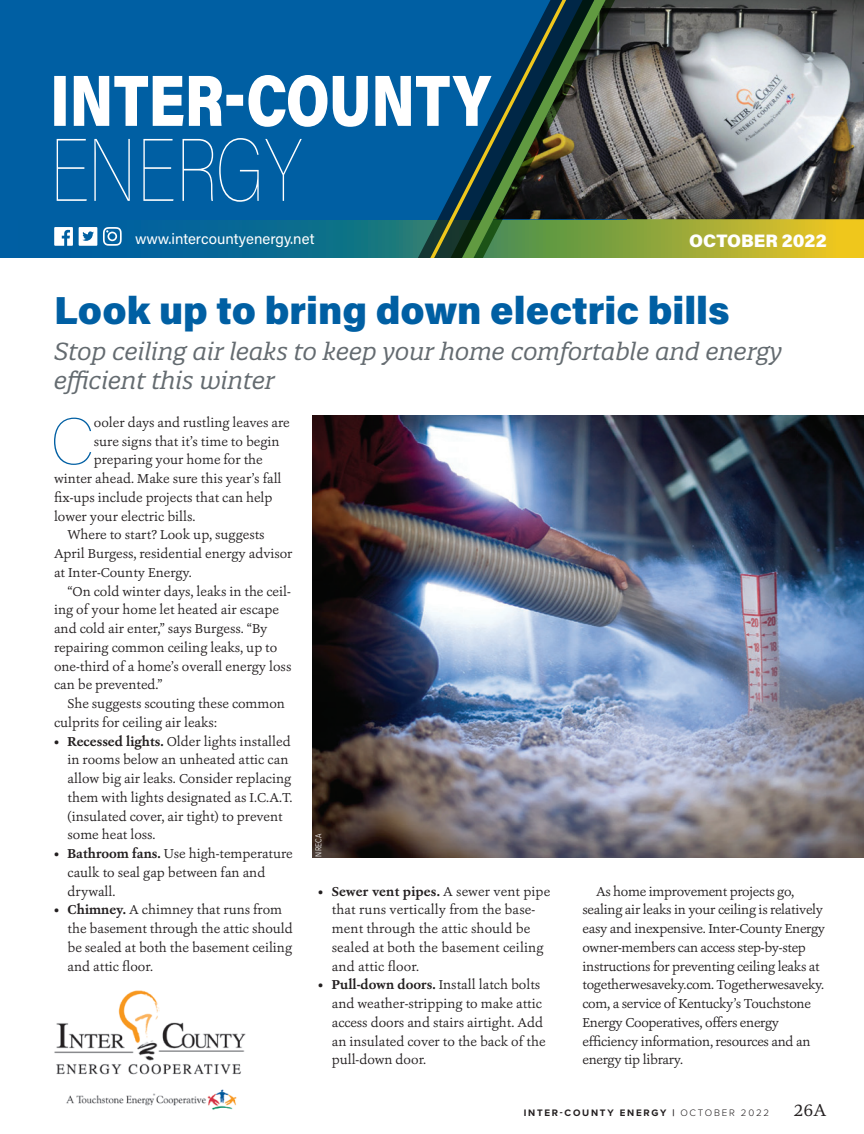
<style>
.page{position:relative;width:864px;height:1134px;background:#fff}
.page>*{position:absolute;margin:0;border:0;box-sizing:border-box;transform-origin:0 0}
.Inter-County_No_Inde{font:100 65.25px "Acumin Pro";color:#005fa3}
.Inter-County_HEADER{font:900 39px "Acumin Pro";color:#005fa3}
.Inter-County_DECK{font:italic 24px/28.8px "Quatro Slab";color:#646b70}
.t1{font:900 18px "Acumin Pro";color:#fff}
.t2{font:18px "Ashbury";color:#231f20}
.t3{font:15px "Acumin Pro";color:#fff}
.BODY_Serif_-_IN{font:13.5px/18.8px "Ashbury";color:#231f20}
.BODY_Serif_-_IN-2{font:13.5px/18.8px "Ashbury";letter-spacing:-.02em;color:#231f20}
.Inter-County_No_Inde-2{font:13.5px "Ashbury";color:#231f20}
.t4{font:700 9.75px "Proxima Nova";letter-spacing:.18em;color:#231f20}
.Credit-INTERNAL{font:300 9px "Proxima Nova Cond";color:#fff}
.s1{font-weight:700}
.s2{font-weight:300}
</style>
<div class="page">
<svg style="left:0;top:219px;width:864px;height:39px;background:#498470"></svg>
<svg style="left:54px;top:227px;width:19px;height:19px"></svg>
<svg style="left:79px;top:227px;width:18px;height:19px"></svg>
<svg style="left:103px;top:227px;width:19px;height:19px"></svg>
<div style="left:0;top:0;width:627px;height:219px;background:#005fa3"></div>
<img style="left:653px;top:0;width:211px;height:219px">
<svg style="left:631px;top:0;width:21px;height:258px;background:#767764"></svg>
<svg style="left:414px;top:0;width:217px;height:258px"></svg>
<svg style="left:421px;top:0;width:187px;height:258px"></svg>
<svg style="left:57px;top:138px;width:245px;height:64px"></svg>
<svg style="left:54px;top:75px;width:438px;height:52px"></svg>
<img style="left:54px;top:990px;width:192px;height:120px">
<img style="left:313px;top:415px;width:551px;height:443px">
<p class="t3" style="left:135px;top:228px;width:181px">www.intercountyenergy.net</p>
<p class="t1" style="left:689px;top:228px;width:139px">OCTOBER 2022</p>
<p class="Inter-County_HEADER" style="left:54px;top:283px;width:677px">Look up to bring down electric bills</p>
<p class="Inter-County_DECK" style="left:54px;top:337px;width:730px">Stop ceiling air leaks to keep your home comfortable and energy efficient this winter</p>
<p class="Inter-County_No_Inde" style="left:51px;top:397px;width:45px">C</p>
<p class="Inter-County_No_Inde-2" style="left:94px;top:414px;width:197px">ooler days and rustling leaves are</p>
<p class="Inter-County_No_Inde-2" style="left:94px;top:432px;width:187px">sure signs that it’s time to begin</p>
<p class="Inter-County_No_Inde-2" style="left:94px;top:451px;width:170px">preparing your home for the</p>
<p class="Inter-County_No_Inde-2" style="left:54px;top:470px;width:229px">winter ahead. Make sure this year’s fall</p>
<p class="Inter-County_No_Inde-2" style="left:54px;top:489px;width:220px">fix-ups include projects that can help</p>
<p class="Inter-County_No_Inde-2" style="left:54px;top:507px;width:143px">lower your electric bills.</p>
<p class="BODY_Serif_-_IN" style="left:54px;top:525px;width:240px;text-indent:14px">Where to start? Look up, suggests<br>April Burgess, residential energy advisor at Inter-County Energy.</p>
<p class="BODY_Serif_-_IN" style="left:54px;top:582px;width:239px;text-indent:14px">“On cold winter days, leaks in the ceil&shy;ing of your home let heated air escape and cold air enter,” says Burgess. “By repairing common ceiling leaks, up to one-third of a home’s overall energy loss can be prevented.”</p>
<p class="BODY_Serif_-_IN" style="left:54px;top:694px;width:233px;text-indent:14px">She suggests scouting these common culprits for ceiling air leaks:</p>
<p class="BODY_Serif_-_IN" style="left:68px;top:732px;width:227px;text-indent:-14px"><span class="s1">• Recessed lights.</span> Older lights installed in rooms below an unheated attic can allow big air leaks. Consider replacing them with lights designated as I.C.A.T. (insulated cover, air tight) to prevent some heat loss.</p>
<p class="BODY_Serif_-_IN" style="left:68px;top:844px;width:227px;text-indent:-14px"><span class="s1">• Bathroom fans.</span> Use high-temperature caulk to seal gap between fan and drywall.</p>
<p class="BODY_Serif_-_IN" style="left:68px;top:900px;width:227px;text-indent:-14px"><span class="s1">• Chimney.</span> A chimney that runs from the basement through the attic should be sealed at both the basement ceiling and attic floor.</p>
<p class="Credit-INTERNAL" style="left:312px;top:856px;width:24px;rotate:-90deg">NRECA</p>
<p class="BODY_Serif_-_IN-2" style="left:582px;top:882px;width:244px;text-indent:14px">As home improvement projects go, sealing air leaks in your ceiling is relatively easy and inexpensive. Inter-County Energy owner-members can access step-by-step instructions for preventing ceiling leaks at togetherwesaveky.com. Togetherwesaveky. com, a service of Kentucky’s Touchstone Energy Cooperatives, offers energy efficiency information, resources and an energy tip library.</p>
<p class="BODY_Serif_-_IN" style="left:332px;top:882px;width:220px;text-indent:-14px"><span class="s1">• Sewer vent pipes.</span> A sewer vent pipe that runs vertically from the base&shy;ment through the attic should be sealed at both the basement ceiling and attic floor.</p>
<p class="BODY_Serif_-_IN" style="left:332px;top:975px;width:215px;text-indent:-14px"><span class="s1">• Pull-down doors.</span> Install latch bolts and weather-stripping to make attic access doors and stairs airtight. Add an insulated cover to the back of the pull-down door.</p>
<p class="t4" style="left:524px;top:1106px;width:247px">INTER-COUNTY ENERGY | <span class="s2">OCTOBER 2022</span></p>
<h3 class="t2" style="left:794px;top:1099px;width:34px">26A</h3>
</div>
